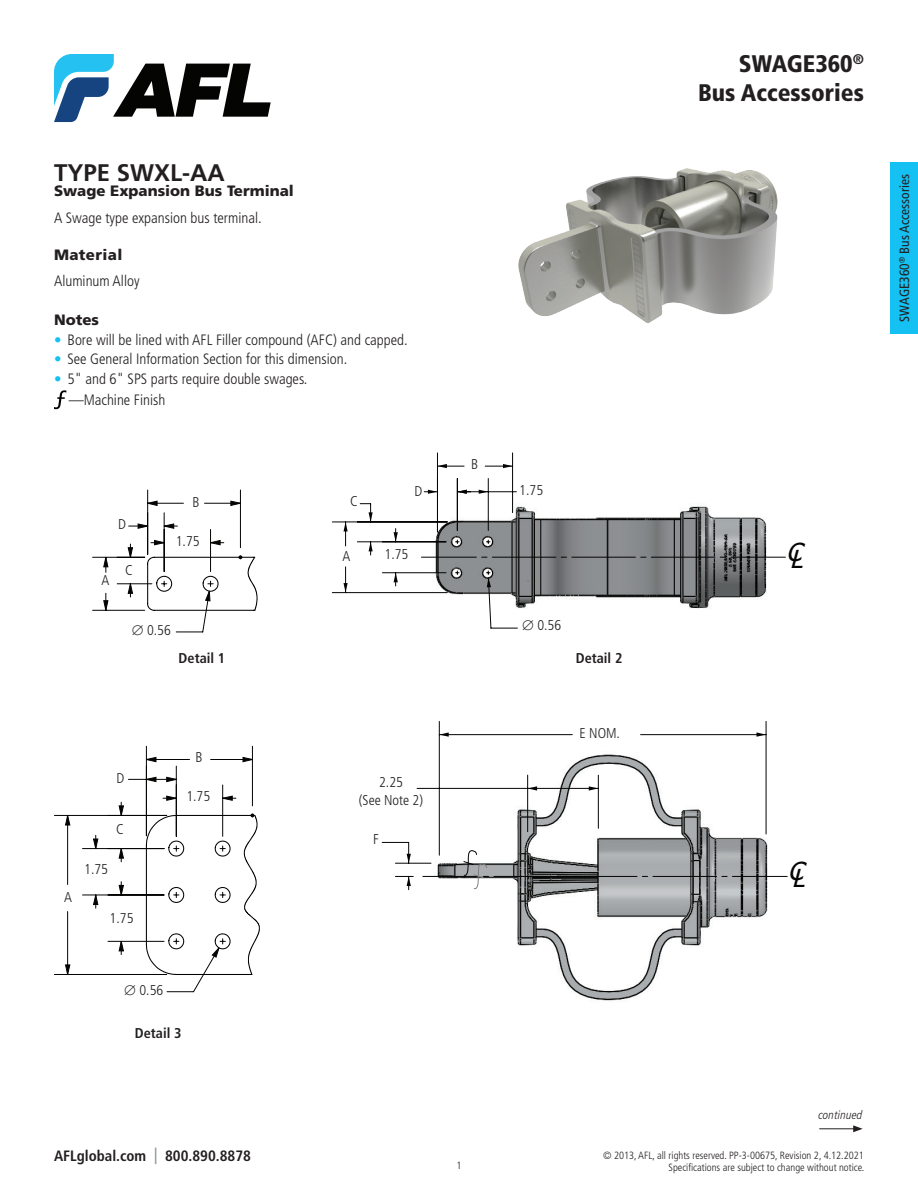
<style>
.page{position:relative;width:918px;height:1188px;background:#fff}
.page>*{position:absolute;margin:0;border:0;box-sizing:border-box;transform-origin:0 0}
.t1{font:italic 24.9px "Tahoma";color:#050503}
.t2{font:900 condensed 24px/28.8px "Frutiger LT Std";color:#231f20;text-align:right}
.t3{font:700 24px "Frutiger LT Std";color:#231f20}
.t4{font:300 condensed 15px "Frutiger LT Std";color:#231f20}
.FPP_Subhead{font:900 15px "Frutiger LT Std";color:#231f20}
.t5{font:700 condensed 15px "Frutiger LT Std";color:#231f20}
.FPP_Subhead-2{font:900 15px "Frutiger LT Std";letter-spacing:.025em;color:#231f20}
.t6{font:300 condensed 14.25px "Frutiger LT Std";color:#231f20}
.t7{font:700 condensed 14.25px "Frutiger LT Std";color:#231f20}
.t8{font:condensed 13.5px "Frutiger LT Std";color:#231f20}
.FPP_Body_Text{font:italic 300 condensed 12px "Frutiger LT Pro";letter-spacing:.01em;color:#231f20}
.t9{font:300 condensed 10.5px/12px "Frutiger LT Std";color:#231f20;text-align:right}
.s1{color:#15c0f2}
.s2{font-size:16.5px;color:#939598}
</style>
<div class="page">
<div style="left:890px;top:162px;width:28px;height:172px;background:#15c0f2"></div>
<svg style="left:54px;top:54px;width:217px;height:68px"></svg>
<hr style="left:819px;top:1128px;width:37px;height:1px;background:#231f20">
<svg style="left:853px;top:1125px;width:10px;height:7px"></svg>
<img style="left:421px;top:737px;width:347px;height:264px">
<svg style="left:423px;top:850px;width:364px;height:39px"></svg>
<hr style="left:439px;top:734px;width:133px;height:1px;background:#040503">
<hr style="left:641px;top:734px;width:125px;height:1px;background:#040503">
<hr style="left:439px;top:721px;width:1px;height:134px;background:#040503">
<hr style="left:766px;top:721px;width:1px;height:113px;background:#040503">
<hr style="left:417px;top:788px;width:111px;height:1px;background:#040503">
<hr style="left:528px;top:788px;width:70px;height:1px;background:#040503">
<hr style="left:527px;top:775px;width:1px;height:57px;background:#040503">
<hr style="left:598px;top:775px;width:1px;height:53px;background:#040503">
<hr style="left:395px;top:863px;width:36px;height:1px;background:#040503">
<svg style="left:439px;top:732px;width:10px;height:5px"></svg>
<svg style="left:757px;top:732px;width:9px;height:5px"></svg>
<svg style="left:528px;top:786px;width:9px;height:5px"></svg>
<svg style="left:589px;top:786px;width:9px;height:5px"></svg>
<svg style="left:395px;top:876px;width:18px;height:14px"></svg>
<svg style="left:382px;top:842px;width:29px;height:21px"></svg>
<svg style="left:65px;top:756px;width:195px;height:220px"></svg>
<svg style="left:92px;top:489px;width:166px;height:144px"></svg>
<svg style="left:332px;top:452px;width:453px;height:177px"></svg>
<img style="left:518px;top:168px;width:260px;height:155px">
<svg style="left:54px;top:390px;width:12px;height:19px"></svg>
<p class="t3" style="left:54px;top:158px;width:172px">TYPE SWXL-AA</p>
<p class="FPP_Subhead" style="left:54px;top:181px;width:241px">Swage Expansion Bus Terminal</p>
<p class="t4" style="left:54px;top:210px;width:209px">A Swage type expansion bus terminal.</p>
<p class="FPP_Subhead-2" style="left:54px;top:246px;width:70px">Material</p>
<p class="t4" style="left:54px;top:273px;width:87px">Aluminum Alloy</p>
<p class="FPP_Subhead" style="left:54px;top:311px;width:47px">Notes</p>
<p class="t4" style="left:54px;top:331px;width:355px"><span class="s1">•</span> Bore will be lined with AFL Filler compound (AFC) and capped.</p>
<p class="t4" style="left:54px;top:351px;width:295px"><span class="s1">•</span> See General Information Section for this dimension.</p>
<p class="t4" style="left:54px;top:370px;width:255px"><span class="s1">•</span> 5" and 6" SPS parts require double swages.</p>
<p class="t4" style="left:69px;top:391px;width:98px">—Machine Finish</p>
<p class="t6" style="left:118px;top:516px;width:9px">D</p>
<p class="t6" style="left:102px;top:572px;width:9px">A</p>
<p class="t6" style="left:125px;top:562px;width:9px">C</p>
<p class="t6" style="left:192px;top:494px;width:9px">B</p>
<p class="t6" style="left:176px;top:533px;width:25px">1.75</p>
<p class="t6" style="left:132px;top:622px;width:41px">∅ 0.56</p>
<p class="t7" style="left:179px;top:650px;width:48px">Detail 1</p>
<p class="t6" style="left:117px;top:770px;width:9px">D</p>
<p class="t6" style="left:64px;top:889px;width:9px">A</p>
<p class="t6" style="left:116px;top:821px;width:9px">C</p>
<p class="t6" style="left:84px;top:861px;width:25px">1.75</p>
<p class="t6" style="left:110px;top:910px;width:25px">1.75</p>
<p class="t6" style="left:195px;top:749px;width:9px">B</p>
<p class="t6" style="left:186px;top:788px;width:25px">1.75</p>
<p class="t6" style="left:124px;top:982px;width:41px">∅ 0.56</p>
<p class="t7" style="left:135px;top:1025px;width:48px">Detail 3</p>
<p class="t6" style="left:350px;top:493px;width:9px">C</p>
<p class="t6" style="left:343px;top:548px;width:9px">A</p>
<p class="t6" style="left:415px;top:483px;width:9px">D</p>
<p class="t6" style="left:385px;top:546px;width:25px">1.75</p>
<p class="t6" style="left:379px;top:774px;width:25px">2.25</p>
<p class="t6" style="left:359px;top:792px;width:66px">(See Note 2)</p>
<p class="t6" style="left:373px;top:831px;width:7px">F</p>
<p class="t6" style="left:471px;top:456px;width:9px">B</p>
<p class="t5" style="left:54px;top:1147px;width:198px">AFLglobal.com <span class="s2">|</span> 800.890.8878</p>
<p class="t9" style="left:456px;top:1159px;width:7px">1</p>
<p class="t6" style="left:519px;top:482px;width:25px">1.75</p>
<p class="t6" style="left:522px;top:617px;width:41px">∅ 0.56</p>
<p class="t7" style="left:576px;top:650px;width:48px">Detail 2</p>
<p class="t6" style="left:580px;top:725px;width:42px">E NOM.</p>
<h2 class="t2" style="left:698px;top:49px;width:167px">SWAGE360<sup>®<br></sup>Bus Accessories</h2>
<p class="t8" style="left:897px;top:322px;width:149px;rotate:-90deg">SWAGE360<sup>®</sup> Bus Accessories</p>
<p class="t1" style="left:786px;top:539px;width:26px">CL</p>
<p class="t1" style="left:788px;top:858px;width:26px">CL</p>
<p class="FPP_Body_Text" style="left:818px;top:1108px;width:46px">continued</p>
<p class="t9" style="left:603px;top:1150px;width:263px">© 2013, AFL, all rights reserved. PP-3-00675, Revision 2, 4.12.2021<br>Specifications are subject to change without notice.</p>
</div>
